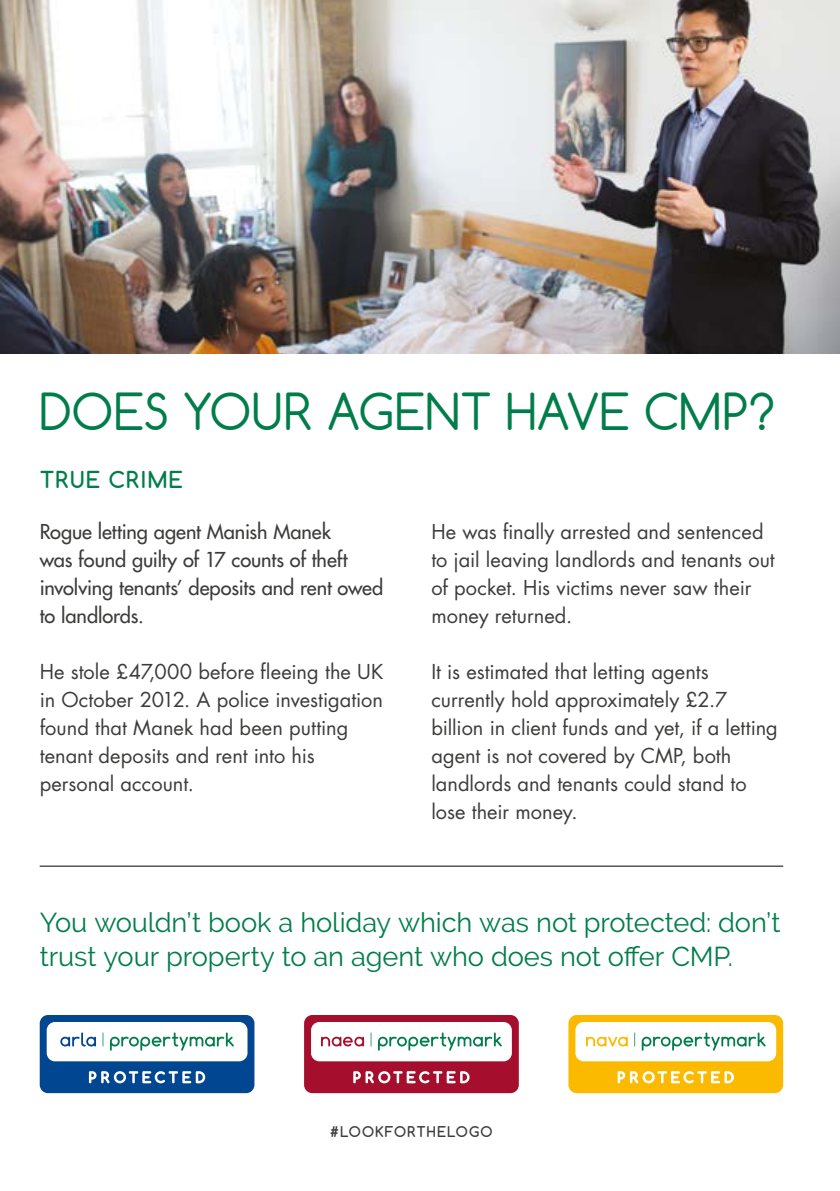
<style>
.page{position:relative;width:840px;height:1191px;background:#fff}
.page>*{position:absolute;margin:0;border:0;box-sizing:border-box;transform-origin:0 0}
.t1{font:48px "Comfortaa";letter-spacing:.005em;color:#007d4a}
.t2{font:27.2px/34px "Raleway";letter-spacing:-.005em;color:#007d4a}
.t3{font:700 22px "Comfortaa";letter-spacing:.07em;color:#007d4a}
.t4{font:20px/28px "Futura Std";color:#3c3c3b}
.t5{font:500 20px/28px "Futura Std";letter-spacing:-.005em;color:#3c3c3b}
.t6{font:700 14px "Comfortaa";letter-spacing:.085em;color:#3c3c3b}
</style>
<div class="page">
<img style="left:0;top:0;width:839px;height:353px">
<hr style="left:40px;top:865px;width:742px;height:1px;background:#000">
<svg style="left:40px;top:1015px;width:214px;height:78px"></svg>
<svg style="left:304px;top:1015px;width:214px;height:78px"></svg>
<svg style="left:568px;top:1015px;width:214px;height:78px"></svg>
<h1 class="t1" style="left:40px;top:381px;width:736px">DOES YOUR AGENT HAVE CMP?</h1>
<p class="t3" style="left:40px;top:466px;width:145px">TRUE CRIME</p>
<p class="t5" style="left:40px;top:517px;width:345px">Rogue letting agent Manish Manek<br>was found guilty of 17 counts of theft involving tenants’ deposits and rent owed to landlords.</p>
<p class="t4" style="left:40px;top:657px;width:345px">He stole £47,000 before fleeing the UK in October 2012. A police investigation found that Manek had been putting tenant deposits and rent into his personal account.</p>
<p class="t4" style="left:431px;top:517px;width:344px">He was finally arrested and sentenced to jail leaving landlords and tenants out of pocket. His victims never saw their money returned.</p>
<p class="t4" style="left:431px;top:657px;width:348px">It is estimated that letting agents currently hold approximately £2.7 billion in client funds and yet, if a letting agent is not covered by CMP, both landlords and tenants could stand to lose their money.</p>
<h2 class="t2" style="left:40px;top:905px;width:742px">You wouldn’t book a holiday which was not protected: don’t trust your property to an agent who does not offer CMP.</h2>
<p class="t6" style="left:330px;top:1123px;width:164px">#LOOKFORTHELOGO</p>
</div>
